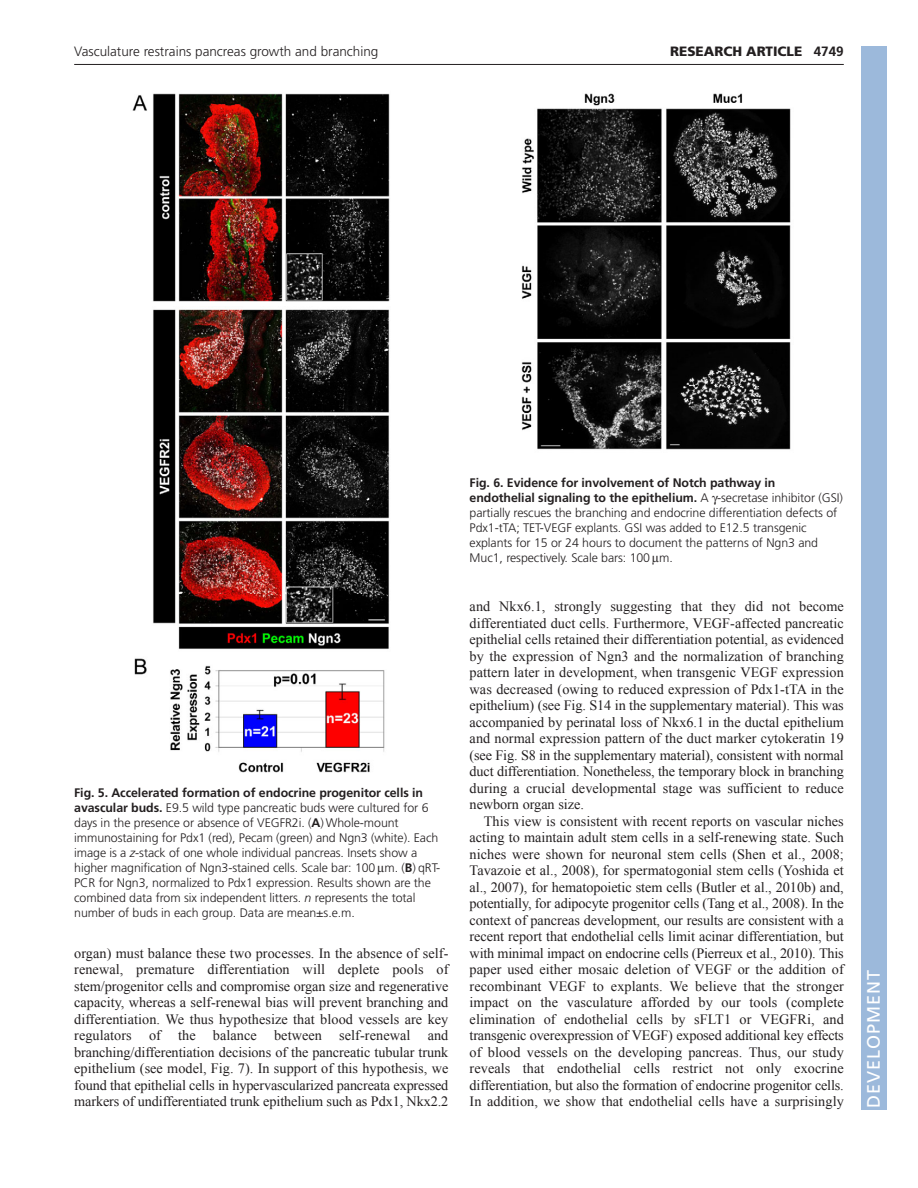
<style>
.page{position:relative;width:918px;height:1188px;background:#fff}
.page>*{position:absolute;margin:0;border:0;box-sizing:border-box;transform-origin:0 0}
.t1{font:18px "Frutiger LT Std";letter-spacing:.055em;color:#fff}
.t2{font:14.25px/16.5px "Times New Roman";letter-spacing:.005em;color:#231f20;text-align:justify}
.t3{font:300 13.5px "Frutiger LT Std";color:#231f20}
.t4{font:900 13.5px "Frutiger LT Std";color:#231f20}
.t5{font:300 12.3px/15px "Frutiger LT Std";letter-spacing:-.005em;color:#231f20}
.s1{font-weight:700}
.s2{font-style:italic}
</style>
<div class="page">
<hr style="left:74px;top:64px;width:770px;height:1px;background:#231f20">
<img style="left:132px;top:93px;width:258px;height:680px">
<img style="left:521px;top:93px;width:270px;height:357px">
<div style="left:861px;top:46px;width:25px;height:1064px;background:#9cb9db"></div>
<p class="t3" style="left:74px;top:46px;width:306px">Vasculature restrains pancreas growth and branching</p>
<p class="t4" style="left:670px;top:45px;width:175px">RESEARCH ARTICLE <span class="s1">4749</span></p>
<p class="t5" style="left:74px;top:786px;width:368px"><span class="s1">Fig. 5. Accelerated formation of endocrine progenitor cells in avascular buds.</span> E9.5 wild type pancreatic buds were cultured for 6 days in the presence or absence of VEGFR2i. (<span class="s1">A</span>) Whole-mount immunostaining for Pdx1 (red), Pecam (green) and Ngn3 (white). Each image is a <span class="s2">z</span>-stack of one whole individual pancreas. Insets show a higher magnification of Ngn3-stained cells. Scale bar: 100 m. (<span class="s1">B</span>) qRT-PCR for Ngn3, normalized to Pdx1 expression. Results shown are the combined data from six independent litters. <span class="s2">n</span> represents the total number of buds in each group. Data are mean±s.e.m.</p>
<p class="t2" style="left:74px;top:945px;width:376px">organ) must balance these two processes. In the absence of self&shy;renewal, premature differentiation will deplete pools of stem/progenitor cells and compromise organ size and regenerative capacity, whereas a self-renewal bias will prevent branching and differentiation. We thus hypothesize that blood vessels are key regulators of the balance between self-renewal and branching/differentiation decisions of the pancreatic tubular trunk epithelium (see model, Fig. 7). In support of this hypothesis, we found that epithelial cells in hypervascularized pancreata expressed markers of undifferentiated trunk epithelium such as Pdx1, Nkx2.2</p>
<p class="t5" style="left:470px;top:476px;width:375px"><span class="s1">Fig. 6. Evidence for involvement of Notch pathway in endothelial signaling to the epithelium.</span> A -secretase inhibitor (GSI) partially rescues the branching and endocrine differentiation defects of Pdx1-tTA; TET-VEGF explants. GSI was added to E12.5 transgenic explants for 15 or 24 hours to document the patterns of Ngn3 and Muc1, respectively. Scale bars: 100 m.</p>
<p class="t2" style="left:470px;top:598px;width:376px">and Nkx6.1, strongly suggesting that they did not become differentiated duct cells. Furthermore, VEGF-affected pancreatic epithelial cells retained their differentiation potential, as evidenced by the expression of Ngn3 and the normalization of branching pattern later in development, when transgenic VEGF expression was decreased (owing to reduced expression of Pdx1-tTA in the epithelium) (see Fig. S14 in the supplementary material). This was accompanied by perinatal loss of Nkx6.1 in the ductal epithelium and normal expression pattern of the duct marker cytokeratin 19 (see Fig. S8 in the supplementary material), consistent with normal duct differentiation. Nonetheless, the temporary block in branching during a crucial developmental stage was sufficient to reduce newborn organ size.</p>
<p class="t2" style="left:470px;top:813px;width:376px;text-indent:14px">This view is consistent with recent reports on vascular niches acting to maintain adult stem cells in a self-renewing state. Such niches were shown for neuronal stem cells (Shen et al., 2008; Tavazoie et al., 2008), for spermatogonial stem cells (Yoshida et al., 2007), for hematopoietic stem cells (Butler et al., 2010b) and, potentially, for adipocyte progenitor cells (Tang et al., 2008). In the context of pancreas development, our results are consistent with a recent report that endothelial cells limit acinar differentiation, but with minimal impact on endocrine cells (Pierreux et al., 2010). This paper used either mosaic deletion of VEGF or the addition of recombinant VEGF to explants. We believe that the stronger impact on the vasculature afforded by our tools (complete elimination of endothelial cells by sFLT1 or VEGFRi, and transgenic overexpression of VEGF) exposed additional key effects of blood vessels on the developing pancreas. Thus, our study reveals that endothelial cells restrict not only exocrine differentiation, but also the formation of endocrine progenitor cells.<br>In addition, we show that endothelial cells have a surprisingly</p>
<p class="t1" style="left:863px;top:1108px;width:140px;rotate:-90deg">DEVELOPMENT</p>
</div>
